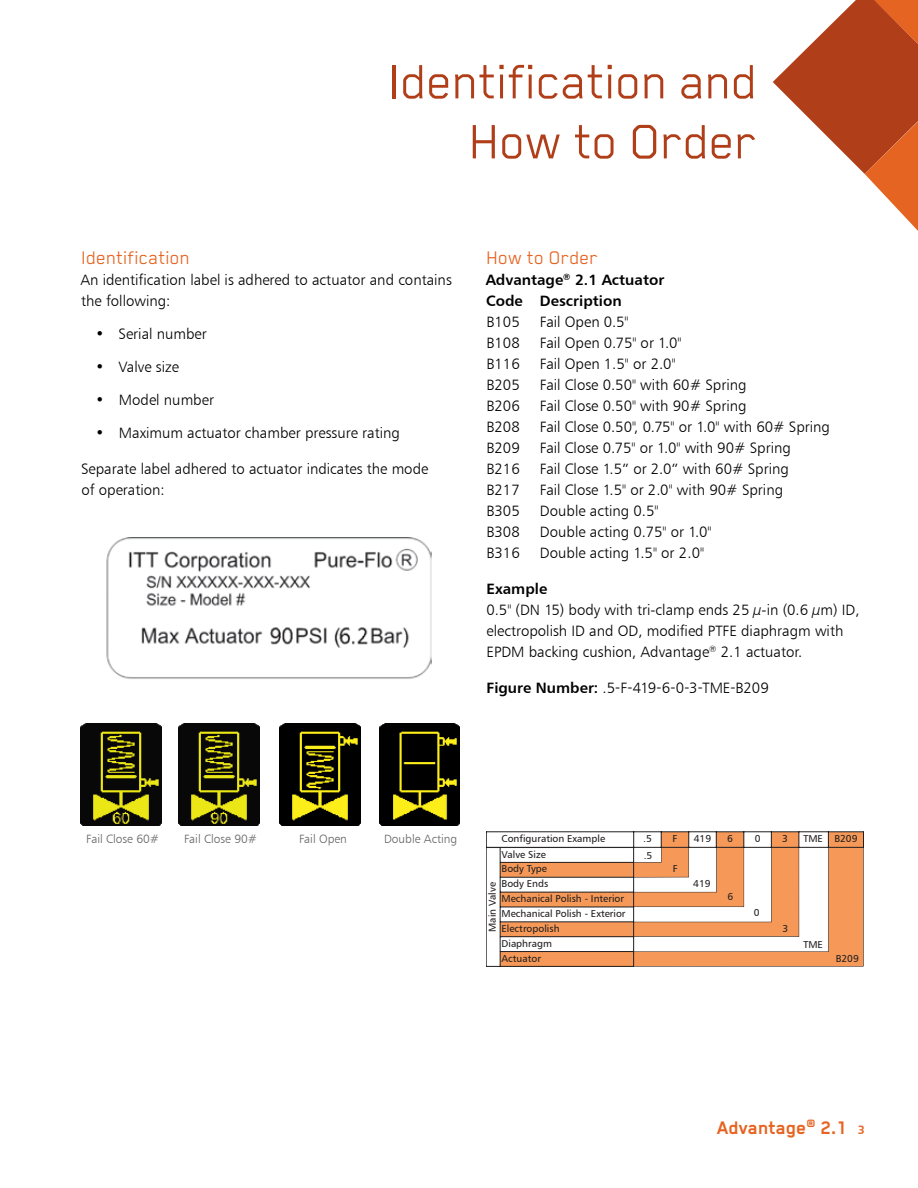
<style>
.page{position:relative;width:918px;height:1188px;background:#fff}
.page>*{position:absolute;margin:0;border:0;box-sizing:border-box;transform-origin:0 0}
.t1{font:55.5px/60px "Blender Pro";letter-spacing:-.01em;color:#b03f19;text-align:right}
.t2{font:21px "Blender Pro";color:#e66422}
.t3{font:700 21px "Blender Pro";color:#e66422}
.t4{font:15px/21px "Humanist 777 BT Light B";color:#000}
.t5{font:15px/21px "Humanist 777 BT Bold B";color:#000}
.t6{font:12px "Humanist 777 BT Light B";color:#636466}
.t7{font:10.05px/14.9px "Humanist 777 BT Roman B";color:#231f20}
.s1{font-family:"Humanist 777 BT Bold B"}
.s2{font-family:"Humanist 777 BT Bold B";font-weight:400;font-size:12px}
</style>
<div class="page">
<svg style="left:773px;top:0;width:145px;height:231px"></svg>
<svg style="left:486px;top:833px;width:1px;height:14px"></svg>
<svg style="left:631px;top:833px;width:233px;height:134px"></svg>
<hr style="left:486px;top:832px;width:378px;height:1px;background:#231f20">
<hr style="left:486px;top:847px;width:378px;height:1px;background:#231f20">
<div style="left:500px;top:847px;width:134px;height:15px;background:#fff"></div>
<div style="left:500px;top:862px;width:134px;height:15px;background:#f69958"></div>
<div style="left:500px;top:877px;width:134px;height:15px;background:#fff"></div>
<div style="left:500px;top:892px;width:134px;height:15px;background:#f69958"></div>
<div style="left:500px;top:907px;width:134px;height:15px;background:#fff"></div>
<div style="left:500px;top:922px;width:134px;height:15px;background:#f69958"></div>
<div style="left:500px;top:937px;width:134px;height:15px;background:#fff"></div>
<svg style="left:501px;top:952px;width:132px;height:14px;background:#f39757"></svg>
<hr style="left:486px;top:847px;width:1px;height:120px;background:#231f20">
<hr style="left:500px;top:847px;width:1px;height:120px;background:#231f20">
<hr style="left:633px;top:847px;width:1px;height:120px;background:#231f20">
<hr style="left:486px;top:847px;width:148px;height:1px;background:#231f20">
<hr style="left:500px;top:862px;width:134px;height:1px;background:#231f20">
<hr style="left:500px;top:877px;width:134px;height:1px;background:#231f20">
<hr style="left:500px;top:892px;width:134px;height:1px;background:#231f20">
<hr style="left:500px;top:907px;width:134px;height:1px;background:#231f20">
<hr style="left:500px;top:922px;width:134px;height:1px;background:#231f20">
<hr style="left:500px;top:936px;width:134px;height:1px;background:#231f20">
<hr style="left:500px;top:951px;width:134px;height:1px;background:#231f20">
<hr style="left:486px;top:966px;width:148px;height:1px;background:#231f20">
<img style="left:106px;top:537px;width:326px;height:142px">
<img style="left:179px;top:724px;width:80px;height:102px">
<img style="left:280px;top:724px;width:80px;height:102px">
<img style="left:379px;top:724px;width:80px;height:102px">
<img style="left:81px;top:723px;width:80px;height:102px">
<h1 class="t1" style="left:390px;top:50px;width:370px">Identification and<br>How to Order</h1>
<h2 class="t2" style="left:82px;top:247px;width:110px">Identification</h2>
<p class="t4" style="left:80px;top:269px;width:373px">An identification label is adhered to actuator and contains the following:</p>
<p class="t4" style="left:96px;top:323px;width:113px">• Serial number</p>
<p class="t4" style="left:96px;top:356px;width:85px">• Valve size</p>
<p class="t4" style="left:96px;top:389px;width:120px">• Model number</p>
<p class="t4" style="left:96px;top:422px;width:306px">• Maximum actuator chamber pressure rating</p>
<p class="t4" style="left:81px;top:458px;width:349px">Separate label adhered to actuator indicates the mode of operation:</p>
<h2 class="t2" style="left:487px;top:247px;width:113px">How to Order</h2>
<p class="t5" style="left:486px;top:269px;width:180px">Advantage<sup>®</sup> 2.1 Actuator<br>Code Description</p>
<p class="t4" style="left:486px;top:311px;width:35px">B105</p>
<p class="t4" style="left:540px;top:311px;width:90px">Fail Open 0.5"</p>
<p class="t4" style="left:486px;top:332px;width:35px">B108</p>
<p class="t4" style="left:540px;top:332px;width:143px">Fail Open 0.75" or 1.0"</p>
<p class="t4" style="left:486px;top:353px;width:35px">B116</p>
<p class="t4" style="left:540px;top:353px;width:137px">Fail Open 1.5" or 2.0"</p>
<p class="t4" style="left:486px;top:374px;width:35px">B205</p>
<p class="t4" style="left:540px;top:374px;width:208px">Fail Close 0.50" with 60# Spring</p>
<p class="t4" style="left:486px;top:395px;width:35px">B206</p>
<p class="t4" style="left:540px;top:395px;width:208px">Fail Close 0.50" with 90# Spring</p>
<p class="t4" style="left:486px;top:416px;width:35px">B208</p>
<p class="t4" style="left:540px;top:416px;width:292px">Fail Close 0.50", 0.75" or 1.0" with 60# Spring</p>
<p class="t4" style="left:486px;top:437px;width:35px">B209</p>
<p class="t4" style="left:540px;top:437px;width:252px">Fail Close 0.75" or 1.0" with 90# Spring</p>
<p class="t4" style="left:486px;top:458px;width:35px">B216</p>
<p class="t4" style="left:540px;top:458px;width:250px">Fail Close 1.5” or 2.0” with 60# Spring</p>
<p class="t4" style="left:486px;top:479px;width:35px">B217</p>
<p class="t4" style="left:540px;top:479px;width:245px">Fail Close 1.5" or 2.0" with 90# Spring</p>
<p class="t4" style="left:486px;top:500px;width:35px">B305</p>
<p class="t4" style="left:540px;top:500px;width:120px">Double acting 0.5"</p>
<p class="t4" style="left:486px;top:521px;width:35px">B308</p>
<p class="t4" style="left:540px;top:521px;width:173px">Double acting 0.75" or 1.0"</p>
<p class="t4" style="left:486px;top:542px;width:35px">B316</p>
<p class="t4" style="left:540px;top:542px;width:166px">Double acting 1.5" or 2.0"</p>
<p class="t5" style="left:487px;top:578px;width:62px">Example</p>
<p class="t4" style="left:486px;top:599px;width:375px">0.5" (DN 15) body with tri-clamp ends 25 μ-in (0.6 μm) ID, electropolish ID and OD, modified PTFE diaphragm with<br>EPDM backing cushion, Advantage<sup>®</sup> 2.1 actuator.</p>
<p class="t4" style="left:487px;top:677px;width:284px"><span class="s1">Figure Number:</span> .5-F-419-6-0-3-TME-B209</p>
<p class="t6" style="left:86px;top:831px;width:74px">Fail Close 60#</p>
<p class="t6" style="left:184px;top:831px;width:74px">Fail Close 90#</p>
<p class="t6" style="left:299px;top:831px;width:49px">Fail Open</p>
<p class="t6" style="left:384px;top:831px;width:75px">Double Acting</p>
<p class="t7" style="left:502px;top:831px;width:105px">Configuration Example</p>
<p class="t7" style="left:643px;top:831px;width:10px">.5</p>
<p class="t7" style="left:673px;top:831px;width:6px">F</p>
<p class="t7" style="left:694px;top:831px;width:19px">419</p>
<p class="t7" style="left:727px;top:831px;width:7px">6</p>
<p class="t7" style="left:755px;top:831px;width:7px">0</p>
<p class="t7" style="left:782px;top:831px;width:7px">3</p>
<p class="t7" style="left:803px;top:831px;width:56px">TME B209</p>
<p class="t7" style="left:502px;top:846px;width:125px">Valve Size<br>Body Type<br>Body Ends<br>Mechanical Polish - Interior<br>Mechanical Polish - Exterior<br>Electropolish<br>Diaphragm<br>Actuator</p>
<p class="t7" style="left:485px;top:932px;width:51px;rotate:-90deg">Main Valve</p>
<p class="t7" style="left:644px;top:848px;width:10px">.5</p>
<p class="t7" style="left:673px;top:861px;width:6px">F</p>
<p class="t7" style="left:693px;top:876px;width:19px">419</p>
<p class="t7" style="left:728px;top:889px;width:7px">6</p>
<p class="t7" style="left:754px;top:905px;width:7px">0</p>
<p class="t7" style="left:783px;top:921px;width:7px">3</p>
<p class="t7" style="left:803px;top:937px;width:21px">TME</p>
<p class="t7" style="left:836px;top:951px;width:25px">B209</p>
<h2 class="t3" style="left:717px;top:1116px;width:149px">Advantage<sup>®</sup> 2.1 <span class="s2">3</span></h2>
</div>
